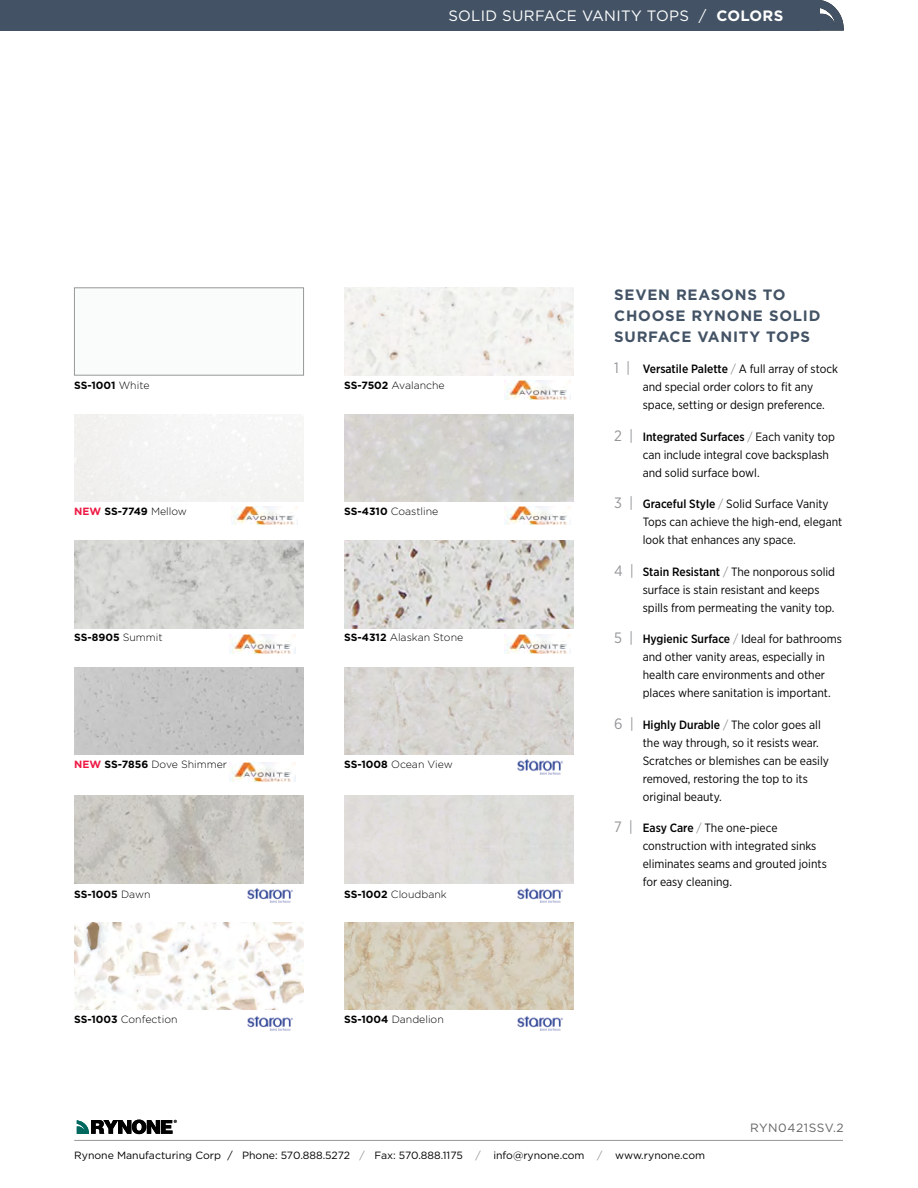
<style>
.page{position:relative;width:918px;height:1188px;background:#fff}
.page>*{position:absolute;margin:0;border:0;box-sizing:border-box;transform-origin:0 0}
.t1{font:700 15px/21px "Gotham";letter-spacing:.05em;color:#435365}
.t2{font:15px "Gotham";letter-spacing:.02em;color:#fff}
.t3{font:700 15px "Gotham";letter-spacing:.02em;color:#fff}
.t4{font:12px/18px "Gotham Narrow";color:#000}
.t5{font:12px "Gotham";letter-spacing:.05em;color:#636466}
.t6{font:300 10.5px "Gotham";color:#000}
.t7{font:10.5px "Gotham";color:#000}
.t8{font:700 10.5px "Gotham";color:#000}
.s1{font-weight:300}
.s2{font-weight:700}
.s3{color:#ed1944}
.s4{font-weight:700;color:#ed1944}
.s5{font-size:15px;color:#939598}
.s6{font-weight:500}
.s7{color:#939598}
</style>
<div class="page">
<img style="left:505px;top:381px;width:66px;height:18px">
<img style="left:505px;top:507px;width:66px;height:18px">
<img style="left:505px;top:635px;width:66px;height:18px">
<img style="left:230px;top:635px;width:65px;height:18px">
<img style="left:230px;top:763px;width:65px;height:18px">
<img style="left:232px;top:507px;width:66px;height:18px">
<img style="left:517px;top:759px;width:46px;height:15px">
<img style="left:517px;top:888px;width:46px;height:15px">
<img style="left:247px;top:888px;width:46px;height:15px">
<img style="left:247px;top:1016px;width:46px;height:15px">
<img style="left:517px;top:1016px;width:46px;height:15px">
<div style="left:74px;top:667px;width:229px;height:88px;background:#c4c4c4"></div>
<img style="left:74px;top:922px;width:229px;height:88px">
<img style="left:344px;top:667px;width:229px;height:88px">
<img style="left:344px;top:922px;width:229px;height:88px">
<img style="left:74px;top:541px;width:229px;height:87px">
<img style="left:74px;top:796px;width:229px;height:87px">
<img style="left:344px;top:288px;width:229px;height:87px">
<img style="left:344px;top:541px;width:229px;height:87px">
<hr style="left:74px;top:1140px;width:769px;height:1px;background:#97989a">
<svg style="left:77px;top:1120px;width:100px;height:15px"></svg>
<div style="left:0;top:0;width:819px;height:31px;background:#435365"></div>
<svg style="left:819px;top:0;width:25px;height:31px"></svg>
<p class="t2" style="left:448px;top:6px;width:260px">SOLID SURFACE VANITY TOPS /</p>
<p class="t2" style="left:615px;top:6px;width:170px">HEADER PAGE NAME</p>
<p class="t3" style="left:716px;top:6px;width:68px">COLORS</p>
<p class="t8" style="left:74px;top:378px;width:77px">SS-1001 <span class="s1">White</span></p>
<p class="t6" style="left:344px;top:378px;width:102px"><span class="s2">SS-7502</span> Avalanche</p>
<p class="t8" style="left:74px;top:504px;width:114px"><span class="s3">NEW</span> SS-7749 <span class="s1">Mellow</span></p>
<p class="t6" style="left:344px;top:505px;width:96px"><span class="s2">SS-4310</span> Coastline</p>
<p class="t8" style="left:74px;top:631px;width:90px">SS-8905 <span class="s1">Summit</span></p>
<p class="t6" style="left:344px;top:631px;width:121px"><span class="s2">SS-4312</span> Alaskan Stone</p>
<p class="t6" style="left:74px;top:758px;width:154px"><span class="s4">NEW</span> <span class="s2">SS-7856</span> Dove Shimmer</p>
<p class="t6" style="left:344px;top:758px;width:110px"><span class="s2">SS-1008</span> Ocean View</p>
<p class="t1" style="left:614px;top:284px;width:208px">SEVEN REASONS TO<br>CHOOSE RYNONE SOLID<br>SURFACE VANITY TOPS</p>
<p class="t4" style="left:643px;top:360px;width:197px;text-indent:-28px"><span class="s5">1 |</span> <span class="s6">Versatile Palette</span> <span class="s7">/</span> A full array of stock and special order colors to fit any space, setting or design preference.</p>
<p class="t4" style="left:643px;top:427px;width:194px;text-indent:-28px"><span class="s5">2 |</span> <span class="s6">Integrated Surfaces</span> <span class="s7">/</span> Each vanity top can include integral cove backsplash and solid surface bowl.</p>
<p class="t4" style="left:643px;top:495px;width:201px;text-indent:-28px"><span class="s5">3 |</span> <span class="s6">Graceful Style</span> <span class="s7">/</span> Solid Surface Vanity<br>Tops can achieve the high-end, elegant look that enhances any space.</p>
<p class="t4" style="left:643px;top:562px;width:194px;text-indent:-28px"><span class="s5">4 |</span> <span class="s6">Stain Resistant</span> <span class="s7">/</span> The nonporous solid surface is stain resistant and keeps spills from permeating the vanity top.</p>
<p class="t4" style="left:643px;top:630px;width:201px;text-indent:-28px"><span class="s5">5 |</span> <span class="s6">Hygienic Surface</span> <span class="s7">/</span> Ideal for bathrooms and other vanity areas, especially in health care environments and other places where sanitation is important.</p>
<p class="t4" style="left:643px;top:715px;width:188px;text-indent:-28px"><span class="s5">6 |</span> <span class="s6">Highly Durable</span> <span class="s7">/</span> The color goes all the way through, so it resists wear.<br>Scratches or blemishes can be easily removed, restoring the top to its original beauty.</p>
<p class="t4" style="left:643px;top:819px;width:186px;text-indent:-28px"><span class="s5">7 |</span> <span class="s6">Easy Care</span> <span class="s7">/</span> The one-piece construction with integrated sinks eliminates seams and grouted joints for easy cleaning.</p>
<p class="t8" style="left:74px;top:887px;width:78px">SS-1005 <span class="s1">Dawn</span></p>
<p class="t6" style="left:344px;top:888px;width:104px"><span class="s2">SS-1002</span> Cloudbank</p>
<p class="t6" style="left:74px;top:1013px;width:105px"><span class="s2">SS-1003</span> Confection</p>
<p class="t6" style="left:344px;top:1013px;width:101px"><span class="s2">SS-1004</span> Dandelion</p>
<p class="t5" style="left:750px;top:1120px;width:95px">RYN0421SSV.2</p>
<p class="t7" style="left:74px;top:1148px;width:292px">Rynone Manufacturing Corp / Phone: 570.888.5272 <span class="s7">/</span></p>
<p class="t7" style="left:374px;top:1148px;width:108px">Fax: 570.888.1175 <span class="s7">/</span></p>
<p class="t7" style="left:493px;top:1148px;width:213px">info@rynone.com <span class="s7">/</span> www.rynone.com</p>
</div>
